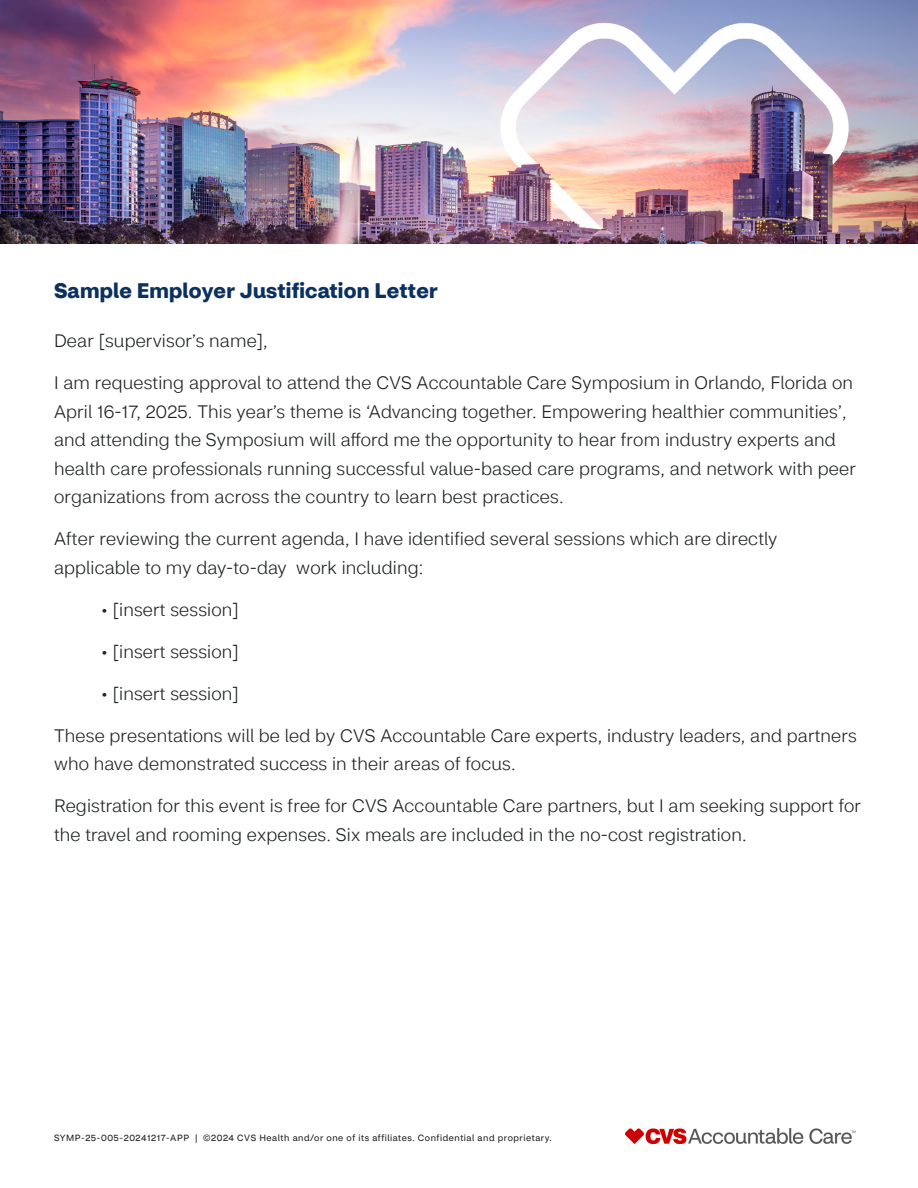
<style>
.page{position:relative;width:918px;height:1188px;background:#fff}
.page>*{position:absolute;margin:0;border:0;box-sizing:border-box;transform-origin:0 0}
.t1{font:700 21px "CVS Health Sans";letter-spacing:.01em;color:#0b315e}
.t2{font:300 18px/28.5px "CVS Health Sans";letter-spacing:.01em;color:#202323}
.t3{font:9px "CVS Health Sans";letter-spacing:.06em;color:#202323}
</style>
<div class="page">
<img style="left:0;top:0;width:918px;height:244px">
<img style="left:625px;top:1128px;width:231px;height:15px">
<p class="t1" style="left:54px;top:278px;width:385px">Sample Employer Justification Letter</p>
<p class="t2" style="left:54px;top:327px;width:215px">Dear [supervisor’s name],</p>
<p class="t2" style="left:54px;top:369px;width:803px">I am requesting approval to attend the CVS Accountable Care Symposium in Orlando, Florida on April 16-17, 2025. This year’s theme is ‘Advancing together. Empowering healthier communities’, and attending the Symposium will afford me the opportunity to hear from industry experts and health care professionals running successful value-based care programs, and network with peer organizations from across the country to learn best practices.</p>
<p class="t2" style="left:54px;top:525px;width:725px">After reviewing the current agenda, I have identified several sessions which are directly applicable to my day-to-day work including:</p>
<p class="t2" style="left:101px;top:595px;width:139px">• [insert session]</p>
<p class="t2" style="left:101px;top:637px;width:139px">• [insert session]</p>
<p class="t2" style="left:101px;top:679px;width:139px">• [insert session]</p>
<p class="t2" style="left:54px;top:721px;width:804px">These presentations will be led by CVS Accountable Care experts, industry leaders, and partners who have demonstrated success in their areas of focus.</p>
<p class="t2" style="left:54px;top:792px;width:809px">Registration for this event is free for CVS Accountable Care partners, but I am seeking support for the travel and rooming expenses. Six meals are included in the no-cost registration.</p>
<p class="t3" style="left:54px;top:1132px;width:499px">SYMP-25-005-20241217-APP | ©2024 CVS Health and/or one of its affiliates. Confidential and proprietary.</p>
</div>
